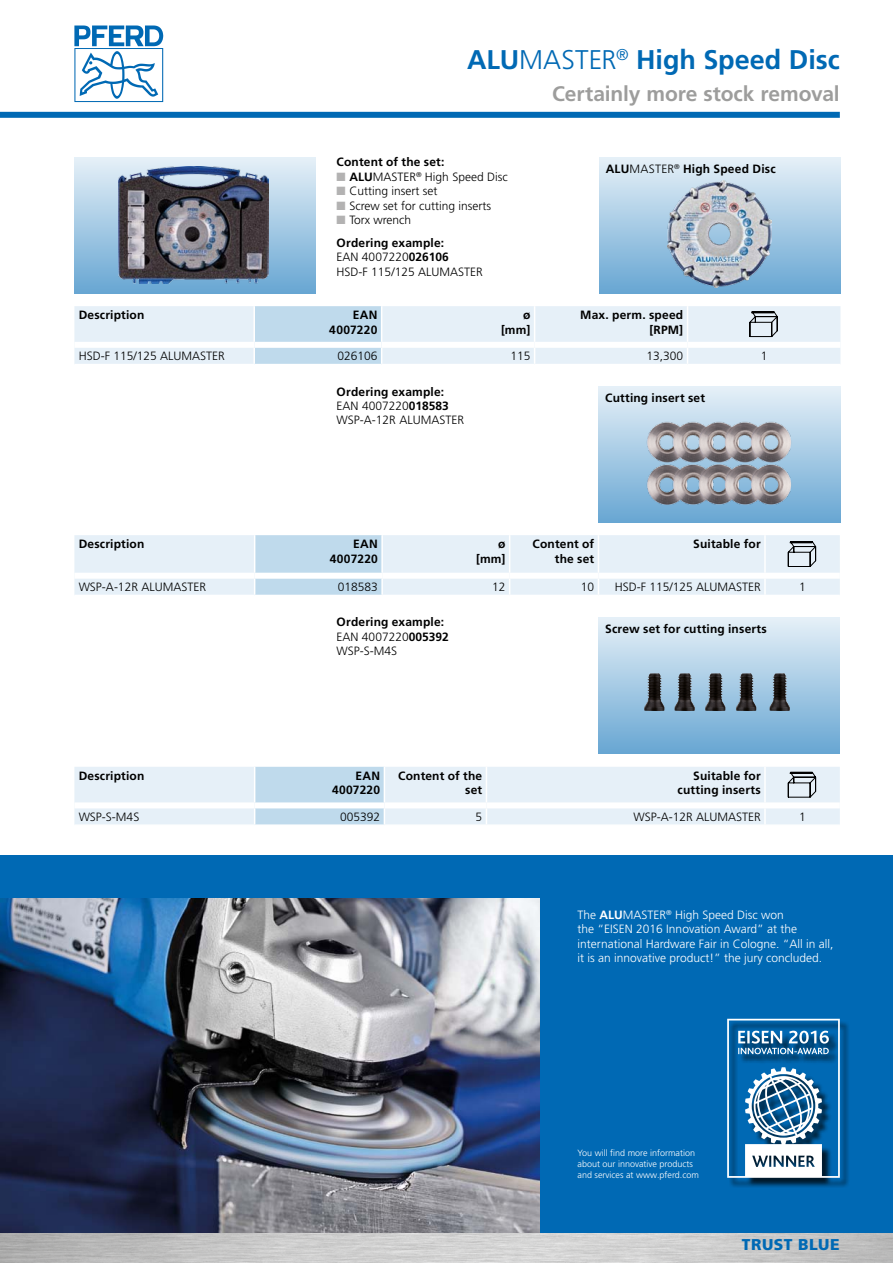
<style>
.page{position:relative;width:893px;height:1263px;background:#fff}
.page>*{position:absolute;margin:0;border:0;box-sizing:border-box;transform-origin:0 0}
.t1{font:700 27px "Frutiger LT Pro";color:#0069b4}
.t2{font:700 21px "Frutiger LT Pro";letter-spacing:-.005em;color:#9d9d9c}
.t3{font:900 15.6px "Frutiger LT Pro";letter-spacing:.035em;color:#0069b4}
.t4{font:700 12px/14.4px "Frutiger LT Pro";letter-spacing:.015em;color:#000;text-align:right}
.t5{font:300 12px/14.4px "Frutiger LT Pro";color:#000}
.t6{font:300 12px/14.4px "Frutiger LT Pro";color:#fff}
.t7{font:300 9px/10.8px "Frutiger LT Pro";color:#fff}
.s1{font-weight:300}
.s2{color:#b3b2b2}
.s3{font-weight:700}
</style>
<div class="page">
<svg style="left:74px;top:26px;width:89px;height:76px"></svg>
<div style="left:0;top:112px;width:840px;height:6px;background:#0069b4"></div>
<svg style="left:74px;top:767px;width:766px;height:58px;background:#e1edf5"></svg>
<div style="left:599px;top:617px;width:241px;height:136px;background:linear-gradient(to bottom,#e6f0f8,#69a7d3)"></div>
<img style="left:644px;top:673px;width:20px;height:38px">
<img style="left:769px;top:673px;width:21px;height:38px">
<img style="left:736px;top:673px;width:20px;height:38px">
<img style="left:705px;top:673px;width:20px;height:38px">
<img style="left:674px;top:673px;width:21px;height:38px">
<div style="left:599px;top:157px;width:241px;height:136px;background:linear-gradient(to bottom,#e6f0f8,#69a7d3)"></div>
<img style="left:668px;top:181px;width:104px;height:106px">
<div style="left:74px;top:306px;width:766px;height:58px;background:#e6f0f8"></div>
<svg style="left:534px;top:348px;width:1px;height:16px"></svg>
<svg style="left:687px;top:348px;width:1px;height:16px"></svg>
<div style="left:74px;top:342px;width:180px;height:6px;background:#fff"></div>
<div style="left:382px;top:342px;width:153px;height:6px;background:#fff"></div>
<div style="left:687px;top:342px;width:153px;height:6px;background:#fff"></div>
<div style="left:253px;top:306px;width:129px;height:58px;background:#bfdaec"></div>
<div style="left:254px;top:342px;width:128px;height:6px;background:#fff"></div>
<hr style="left:253px;top:306px;width:2px;height:36px;background:#fff">
<hr style="left:381px;top:306px;width:1px;height:36px;background:#fff">
<hr style="left:534px;top:306px;width:1px;height:36px;background:#fff">
<hr style="left:687px;top:306px;width:1px;height:36px;background:#fff">
<div style="left:535px;top:342px;width:152px;height:6px;background:#fff"></div>
<svg style="left:749px;top:311px;width:30px;height:27px"></svg>
<div style="left:74px;top:535px;width:766px;height:60px;background:#e6f0f8"></div>
<svg style="left:509px;top:579px;width:1px;height:16px"></svg>
<svg style="left:598px;top:579px;width:1px;height:16px"></svg>
<svg style="left:764px;top:579px;width:2px;height:16px"></svg>
<div style="left:74px;top:573px;width:181px;height:6px;background:#fff"></div>
<div style="left:382px;top:573px;width:128px;height:6px;background:#fff"></div>
<div style="left:510px;top:573px;width:88px;height:6px;background:#fff"></div>
<div style="left:598px;top:573px;width:167px;height:6px;background:#fff"></div>
<div style="left:765px;top:573px;width:75px;height:6px;background:#fff"></div>
<svg style="left:254px;top:535px;width:129px;height:60px;background:#c0daec"></svg>
<hr style="left:509px;top:535px;width:1px;height:38px;background:#fff">
<hr style="left:598px;top:535px;width:1px;height:38px;background:#fff">
<hr style="left:764px;top:535px;width:2px;height:38px;background:#fff">
<hr style="left:254px;top:535px;width:1px;height:38px;background:#fff">
<hr style="left:381px;top:535px;width:2px;height:38px;background:#fff">
<div style="left:255px;top:573px;width:127px;height:6px;background:#fff"></div>
<svg style="left:787px;top:541px;width:30px;height:26px"></svg>
<div style="left:599px;top:387px;width:241px;height:136px;background:linear-gradient(to bottom,#e6f0f8,#68a7d3)"></div>
<img style="left:641px;top:416px;width:157px;height:93px">
<div style="left:75px;top:157px;width:241px;height:136px;background:linear-gradient(to bottom,#e6f0f8,#69a7d3)"></div>
<img style="left:119px;top:167px;width:150px;height:117px">
<img style="left:0;top:898px;width:541px;height:335px">
<div style="left:0;top:855px;width:893px;height:43px;background:#0069b4"></div>
<div style="left:541px;top:870px;width:352px;height:393px;background:#0069b4"></div>
<img style="left:0;top:1233px;width:893px;height:30px">
<div style="left:729px;top:1020px;width:121px;height:168px;background:#000;opacity:.75"></div>
<svg style="left:727px;top:1019px;width:113px;height:159px"></svg>
<h1 class="t1" style="left:467px;top:44px;width:374px">ALU<span class="s1">MASTER</span><sup>®</sup> High Speed Disc</h1>
<p class="t4" style="left:337px;top:155px;width:109px">Content of the set:</p>
<p class="t5" style="left:337px;top:169px;width:173px"><span class="s2">■</span> <span class="s3">ALU</span>MASTER<sup>®</sup> High Speed Disc</p>
<p class="t5" style="left:337px;top:184px;width:102px"><span class="s2">■</span> Cutting insert set</p>
<p class="t5" style="left:337px;top:198px;width:156px"><span class="s2">■</span> Screw set for cutting inserts</p>
<p class="t4" style="left:337px;top:208px;width:109px;line-height:23px;text-align:left"><span class="s2">■</span> <span class="s1">Torx wrench<br></span>Ordering example:</p>
<p class="t5" style="left:337px;top:250px;width:148px">EAN 4007220<span class="s3">026106<br></span>HSD-F 115/125 ALUMASTER</p>
<h2 class="t2" style="left:552px;top:81px;width:289px">Certainly more stock removal</h2>
<p class="t4" style="left:606px;top:161px;width:172px">ALU<span class="s1">MASTER</span><sup>®</sup> High Speed Disc</p>
<p class="t4" style="left:79px;top:308px;width:67px">Description</p>
<p class="t4" style="left:329px;top:308px;width:50px">EAN<br>4007220</p>
<p class="t4" style="left:501px;top:308px;width:31px">ø [mm]</p>
<p class="t4" style="left:580px;top:308px;width:105px">Max. perm. speed [RPM]</p>
<p class="t5" style="left:79px;top:349px;width:148px">HSD-F 115/125 ALUMASTER</p>
<p class="t5" style="left:337px;top:349px;width:42px">026106</p>
<p class="t5" style="left:510px;top:349px;width:22px">115</p>
<p class="t5" style="left:647px;top:349px;width:38px">13,300</p>
<p class="t5" style="left:761px;top:349px;width:8px">1</p>
<p class="t5" style="left:337px;top:384px;width:129px"><span class="s3">Ordering example:<br></span>EAN 4007220<span class="s3">018583<br></span>WSP-A-12R ALUMASTER</p>
<p class="t4" style="left:605px;top:391px;width:101px">Cutting insert set</p>
<p class="t4" style="left:79px;top:537px;width:67px">Description</p>
<p class="t4" style="left:330px;top:537px;width:50px">EAN<br>4007220</p>
<p class="t4" style="left:476px;top:537px;width:31px">ø [mm]</p>
<p class="t4" style="left:533px;top:537px;width:63px">Content of the set</p>
<p class="t4" style="left:693px;top:537px;width:69px">Suitable for</p>
<p class="t5" style="left:79px;top:580px;width:129px">WSP-A-12R ALUMASTER</p>
<p class="t5" style="left:338px;top:580px;width:42px">018583</p>
<p class="t5" style="left:492px;top:580px;width:15px">12</p>
<p class="t5" style="left:581px;top:580px;width:15px">10</p>
<p class="t5" style="left:615px;top:580px;width:148px">HSD-F 115/125 ALUMASTER</p>
<p class="t5" style="left:799px;top:580px;width:8px">1</p>
<p class="t4" style="left:337px;top:615px;width:114px;text-align:left">Ordering example:<br><span class="s1">EAN 4007220</span>005392<br><span class="s1">WSP-S-M4S</span></p>
<p class="t4" style="left:605px;top:621px;width:163px">Screw set for cutting inserts</p>
<p class="t4" style="left:79px;top:769px;width:67px">Description</p>
<p class="t4" style="left:332px;top:769px;width:50px">EAN<br>4007220</p>
<p class="t4" style="left:398px;top:769px;width:85px">Content of the set</p>
<p class="t4" style="left:678px;top:769px;width:85px">Suitable for cutting inserts</p>
<p class="t5" style="left:79px;top:810px;width:62px">WSP-S-M4S</p>
<p class="t5" style="left:340px;top:810px;width:42px">005392</p>
<p class="t5" style="left:476px;top:810px;width:8px">5</p>
<p class="t5" style="left:633px;top:810px;width:129px">WSP-A-12R ALUMASTER</p>
<p class="t5" style="left:799px;top:810px;width:8px">1</p>
<p class="t6" style="left:578px;top:908px;width:257px">The <span class="s3">ALU</span>MASTER<sup>®</sup> High Speed Disc won<br>the “EISEN 2016 Innovation Award” at the international Hardware Fair in Cologne. “All in all, it is an innovative product!” the jury concluded.</p>
<p class="t7" style="left:578px;top:1148px;width:123px">You will find more information about our innovative products and services at www.pferd.com</p>
<h3 class="t3" style="left:742px;top:1235px;width:99px">TRUST BLUE</h3>
</div>
